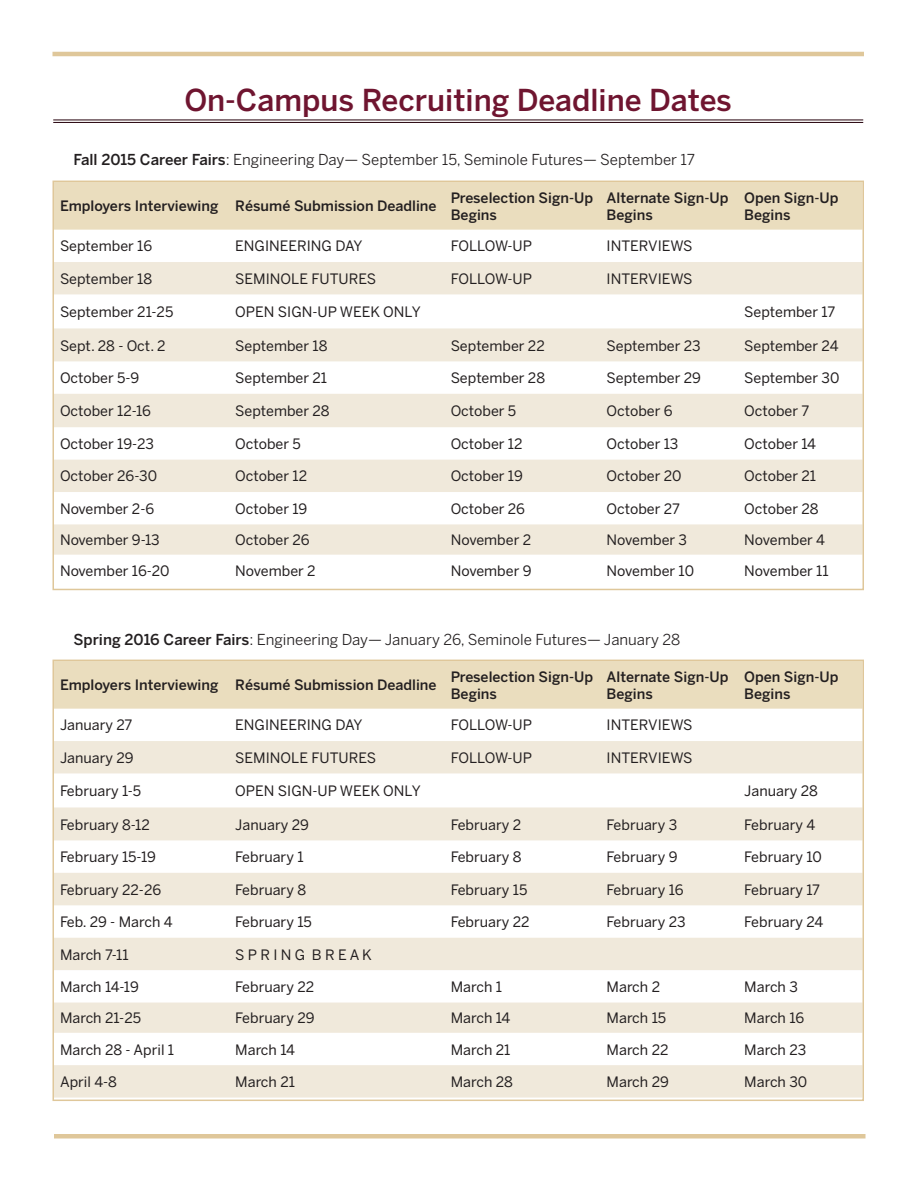
<style>
.page{position:relative;width:918px;height:1188px;background:#fff}
.page>*{position:absolute;margin:0;border:0;box-sizing:border-box;transform-origin:0 0}
.t1{font:500 30px "Benton Sans";color:#6f1530}
.t2{font:15px "Benton Sans";color:#231f20}
.Body_Text{font:14.25px "Benton Sans";color:#231f20}
.Body_Text-2{font:500 14.25px/16.5px "Benton Sans";color:#231f20}
.s1{font-weight:500}
</style>
<div class="page">
<hr style="left:53px;top:120px;width:810px;height:1px;background:#25000b">
<hr style="left:53px;top:122px;width:810px;height:1px;background:#25000b">
<div style="left:55px;top:184px;width:806px;height:46px;background:#eaddbe"></div>
<svg style="left:55px;top:262px;width:806px;height:293px;fill:#f0e9db"></svg>
<div style="left:52px;top:181px;width:812px;height:409px;border:2px solid #dfc79a"></div>
<div style="left:55px;top:663px;width:806px;height:46px;background:#eaddbe"></div>
<svg style="left:55px;top:741px;width:806px;height:357px;fill:#f0e9db"></svg>
<div style="left:52px;top:660px;width:812px;height:441px;border:2px solid #dfc79a"></div>
<hr style="left:52px;top:52px;width:812px;height:4px;background:#dfc79a">
<hr style="left:54px;top:1134px;width:812px;height:4px;background:#dfc79a">
<p class="t1" style="left:184px;top:82px;width:549px">On-Campus Recruiting Deadline Dates</p>
<p class="t2" style="left:74px;top:151px;width:623px"><span class="s1">Fall 2015 Career Fairs</span>: Engineering Day— September 15, Seminole Futures— September 17</p>
<p class="Body_Text-2" style="left:60px;top:198px;width:160px">Employers Interviewing</p>
<p class="Body_Text-2" style="left:235px;top:198px;width:203px">Résumé Submission Deadline</p>
<p class="Body_Text-2" style="left:451px;top:190px;width:144px">Preselection Sign-Up<br>Begins</p>
<p class="Body_Text-2" style="left:607px;top:190px;width:123px">Alternate Sign-Up<br>Begins</p>
<p class="Body_Text-2" style="left:744px;top:190px;width:96px">Open Sign-Up<br>Begins</p>
<p class="Body_Text" style="left:60px;top:238px;width:94px">September 16</p>
<p class="Body_Text" style="left:235px;top:238px;width:129px">ENGINEERING DAY</p>
<p class="Body_Text" style="left:451px;top:238px;width:83px">FOLLOW-UP</p>
<p class="Body_Text" style="left:607px;top:238px;width:87px">INTERVIEWS</p>
<p class="Body_Text" style="left:60px;top:270px;width:94px">September 18</p>
<p class="Body_Text" style="left:235px;top:270px;width:143px">SEMINOLE FUTURES</p>
<p class="Body_Text" style="left:451px;top:270px;width:83px">FOLLOW-UP</p>
<p class="Body_Text" style="left:607px;top:270px;width:87px">INTERVIEWS</p>
<p class="Body_Text" style="left:60px;top:303px;width:115px">September 21-25</p>
<p class="Body_Text" style="left:235px;top:303px;width:187px">OPEN SIGN-UP WEEK ONLY</p>
<p class="Body_Text" style="left:744px;top:303px;width:92px">September 17</p>
<p class="Body_Text" style="left:60px;top:337px;width:107px">Sept. 28 - Oct. 2</p>
<p class="Body_Text" style="left:235px;top:337px;width:94px">September 18</p>
<p class="Body_Text" style="left:451px;top:337px;width:96px">September 22</p>
<p class="Body_Text" style="left:607px;top:337px;width:96px">September 23</p>
<p class="Body_Text" style="left:744px;top:337px;width:96px">September 24</p>
<p class="Body_Text" style="left:60px;top:370px;width:81px">October 5-9</p>
<p class="Body_Text" style="left:235px;top:370px;width:93px">September 21</p>
<p class="Body_Text" style="left:451px;top:370px;width:96px">September 28</p>
<p class="Body_Text" style="left:607px;top:370px;width:96px">September 29</p>
<p class="Body_Text" style="left:744px;top:370px;width:97px">September 30</p>
<p class="Body_Text" style="left:60px;top:402px;width:93px">October 12-16</p>
<p class="Body_Text" style="left:235px;top:402px;width:96px">September 28</p>
<p class="Body_Text" style="left:451px;top:402px;width:67px">October 5</p>
<p class="Body_Text" style="left:607px;top:402px;width:67px">October 6</p>
<p class="Body_Text" style="left:744px;top:402px;width:66px">October 7</p>
<p class="Body_Text" style="left:60px;top:435px;width:96px">October 19-23</p>
<p class="Body_Text" style="left:235px;top:435px;width:67px">October 5</p>
<p class="Body_Text" style="left:451px;top:435px;width:73px">October 12</p>
<p class="Body_Text" style="left:607px;top:435px;width:73px">October 13</p>
<p class="Body_Text" style="left:744px;top:435px;width:73px">October 14</p>
<p class="Body_Text" style="left:60px;top:468px;width:99px">October 26-30</p>
<p class="Body_Text" style="left:235px;top:468px;width:73px">October 12</p>
<p class="Body_Text" style="left:451px;top:468px;width:74px">October 19</p>
<p class="Body_Text" style="left:607px;top:468px;width:76px">October 20</p>
<p class="Body_Text" style="left:744px;top:468px;width:73px">October 21</p>
<p class="Body_Text" style="left:60px;top:500px;width:96px">November 2-6</p>
<p class="Body_Text" style="left:235px;top:500px;width:74px">October 19</p>
<p class="Body_Text" style="left:451px;top:500px;width:76px">October 26</p>
<p class="Body_Text" style="left:607px;top:500px;width:75px">October 27</p>
<p class="Body_Text" style="left:744px;top:500px;width:76px">October 28</p>
<p class="Body_Text" style="left:60px;top:532px;width:101px">November 9-13</p>
<p class="Body_Text" style="left:235px;top:532px;width:76px">October 26</p>
<p class="Body_Text" style="left:451px;top:532px;width:82px">November 2</p>
<p class="Body_Text" style="left:607px;top:532px;width:82px">November 3</p>
<p class="Body_Text" style="left:744px;top:532px;width:82px">November 4</p>
<p class="Body_Text" style="left:60px;top:563px;width:111px">November 16-20</p>
<p class="Body_Text" style="left:235px;top:563px;width:82px">November 2</p>
<p class="Body_Text" style="left:451px;top:563px;width:82px">November 9</p>
<p class="Body_Text" style="left:607px;top:563px;width:89px">November 10</p>
<p class="Body_Text" style="left:744px;top:563px;width:86px">November 11</p>
<p class="t2" style="left:74px;top:630px;width:608px"><span class="s1">Spring 2016 Career Fairs</span>: Engineering Day— January 26, Seminole Futures— January 28</p>
<p class="Body_Text-2" style="left:60px;top:677px;width:160px">Employers Interviewing</p>
<p class="Body_Text-2" style="left:235px;top:677px;width:203px">Résumé Submission Deadline</p>
<p class="Body_Text-2" style="left:451px;top:669px;width:144px">Preselection Sign-Up<br>Begins</p>
<p class="Body_Text-2" style="left:607px;top:669px;width:123px">Alternate Sign-Up<br>Begins</p>
<p class="Body_Text-2" style="left:744px;top:669px;width:96px">Open Sign-Up<br>Begins</p>
<p class="Body_Text" style="left:60px;top:717px;width:74px">January 27</p>
<p class="Body_Text" style="left:235px;top:717px;width:129px">ENGINEERING DAY</p>
<p class="Body_Text" style="left:451px;top:717px;width:83px">FOLLOW-UP</p>
<p class="Body_Text" style="left:607px;top:717px;width:87px">INTERVIEWS</p>
<p class="Body_Text" style="left:60px;top:749px;width:75px">January 29</p>
<p class="Body_Text" style="left:235px;top:749px;width:143px">SEMINOLE FUTURES</p>
<p class="Body_Text" style="left:451px;top:749px;width:83px">FOLLOW-UP</p>
<p class="Body_Text" style="left:607px;top:749px;width:87px">INTERVIEWS</p>
<p class="Body_Text" style="left:60px;top:782px;width:83px">February 1-5</p>
<p class="Body_Text" style="left:235px;top:782px;width:187px">OPEN SIGN-UP WEEK ONLY</p>
<p class="Body_Text" style="left:744px;top:782px;width:75px">January 28</p>
<p class="Body_Text" style="left:60px;top:816px;width:91px">February 8-12</p>
<p class="Body_Text" style="left:235px;top:816px;width:75px">January 29</p>
<p class="Body_Text" style="left:451px;top:816px;width:72px">February 2</p>
<p class="Body_Text" style="left:607px;top:816px;width:72px">February 3</p>
<p class="Body_Text" style="left:744px;top:816px;width:72px">February 4</p>
<p class="Body_Text" style="left:60px;top:849px;width:98px">February 15-19</p>
<p class="Body_Text" style="left:235px;top:849px;width:70px">February 1</p>
<p class="Body_Text" style="left:451px;top:849px;width:72px">February 8</p>
<p class="Body_Text" style="left:607px;top:849px;width:72px">February 9</p>
<p class="Body_Text" style="left:744px;top:849px;width:79px">February 10</p>
<p class="Body_Text" style="left:60px;top:881px;width:103px">February 22-26</p>
<p class="Body_Text" style="left:235px;top:881px;width:72px">February 8</p>
<p class="Body_Text" style="left:451px;top:881px;width:78px">February 15</p>
<p class="Body_Text" style="left:607px;top:881px;width:78px">February 16</p>
<p class="Body_Text" style="left:744px;top:881px;width:77px">February 17</p>
<p class="Body_Text" style="left:60px;top:914px;width:114px">Feb. 29 - March 4</p>
<p class="Body_Text" style="left:235px;top:914px;width:78px">February 15</p>
<p class="Body_Text" style="left:451px;top:914px;width:80px">February 22</p>
<p class="Body_Text" style="left:607px;top:914px;width:80px">February 23</p>
<p class="Body_Text" style="left:744px;top:914px;width:81px">February 24</p>
<p class="Body_Text" style="left:60px;top:946px;width:70px">March 7-11</p>
<p class="Body_Text" style="left:235px;top:946px;width:138px">S P R I N G B R E A K</p>
<p class="Body_Text" style="left:60px;top:978px;width:80px">March 14-19</p>
<p class="Body_Text" style="left:235px;top:978px;width:80px">February 22</p>
<p class="Body_Text" style="left:451px;top:978px;width:53px">March 1</p>
<p class="Body_Text" style="left:607px;top:978px;width:55px">March 2</p>
<p class="Body_Text" style="left:744px;top:978px;width:55px">March 3</p>
<p class="Body_Text" style="left:60px;top:1010px;width:83px">March 21-25</p>
<p class="Body_Text" style="left:235px;top:1010px;width:81px">February 29</p>
<p class="Body_Text" style="left:451px;top:1010px;width:61px">March 14</p>
<p class="Body_Text" style="left:607px;top:1010px;width:61px">March 15</p>
<p class="Body_Text" style="left:744px;top:1010px;width:61px">March 16</p>
<p class="Body_Text" style="left:60px;top:1041px;width:116px">March 28 - April 1</p>
<p class="Body_Text" style="left:235px;top:1041px;width:61px">March 14</p>
<p class="Body_Text" style="left:451px;top:1041px;width:61px">March 21</p>
<p class="Body_Text" style="left:607px;top:1041px;width:63px">March 22</p>
<p class="Body_Text" style="left:744px;top:1041px;width:63px">March 23</p>
<p class="Body_Text" style="left:60px;top:1073px;width:59px">April 4-8</p>
<p class="Body_Text" style="left:235px;top:1073px;width:61px">March 21</p>
<p class="Body_Text" style="left:451px;top:1073px;width:64px">March 28</p>
<p class="Body_Text" style="left:607px;top:1073px;width:64px">March 29</p>
<p class="Body_Text" style="left:744px;top:1073px;width:64px">March 30</p>
</div>
